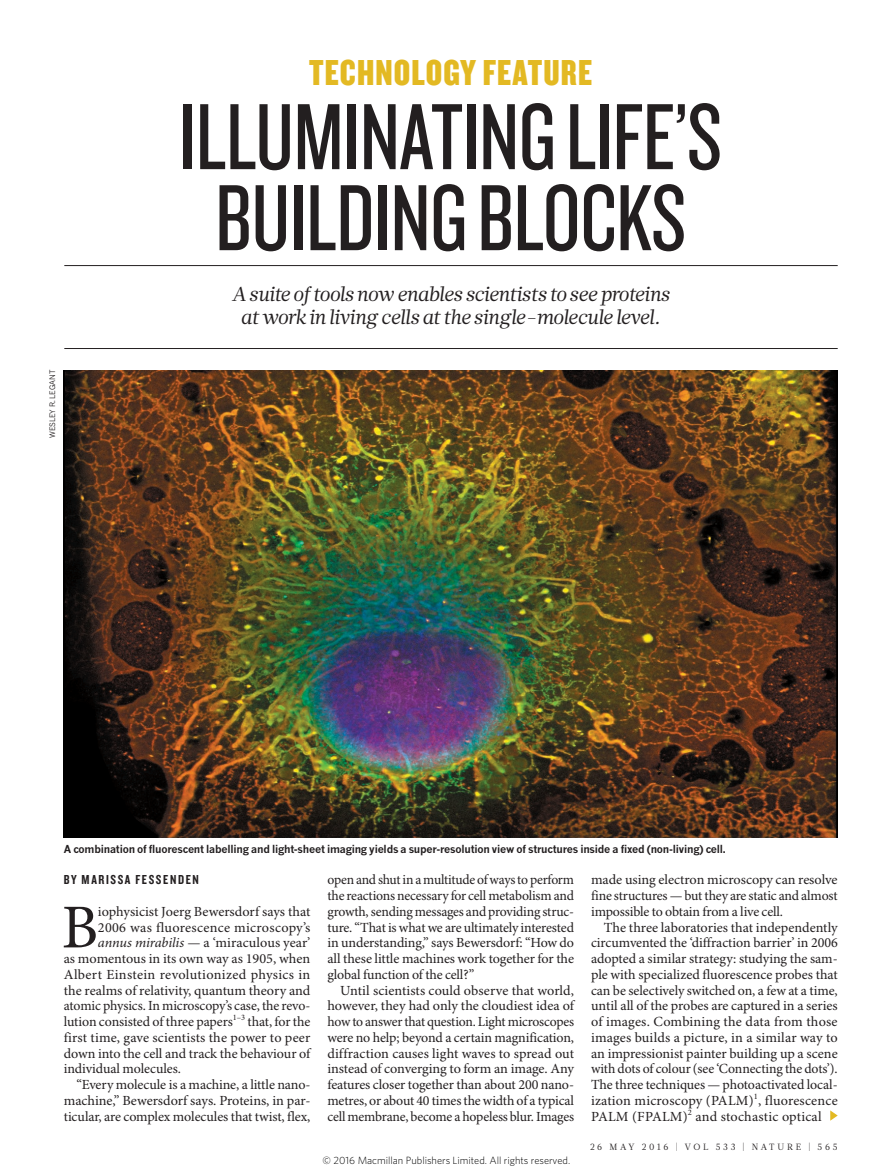
<style>
.page{position:relative;width:893px;height:1174px;background:#fff}
.page>*{position:absolute;margin:0;border:0;box-sizing:border-box;transform-origin:0 0}
.TECH_FEAT_HEAD{font:97.5px/81px "Knockout 28 Junior Feathrwt";letter-spacing:-.005em;color:#231f20;text-align:center}
.BODY_DROP_CAP{font:62.4px "Minion Pro";color:#231f20}
.t1{font:37.5px "Knockout 69 Full Liteweight";letter-spacing:.03em;color:#e3b923}
.INTRO{font:italic 20.25px/23.7px "Glosa Math";letter-spacing:-.01em;color:#231f20;text-align:center}
.BODY_INDENT{font:13.95px/15.8px "Minion Pro";letter-spacing:-.01em;color:#231f20;text-align:justify}
.BODY_DROP_CAP-2{font:13.95px "Minion Pro";color:#231f20}
.BODY_DROP_CAP-3{font:13.95px "Minion Pro";letter-spacing:.025em;color:#231f20}
.BODY_DROP_CAP-4{font:13.95px "Minion Pro";letter-spacing:.02em;color:#231f20}
.AUTHOR_BYLINE{font:13.5px "Knockout 49 Liteweight";letter-spacing:.12em;color:#231f20}
.PIC_CAPTION{font:700 10.8px "News Gothic MTOT";letter-spacing:-.02em;color:#231f20}
.t2{font:300 10.5px "Whitney";color:#000}
.t3{font:9px "Glosa Math";letter-spacing:.3em;color:#231f20}
.PIC_CREDIT{font:7.5px "News Gothic MTOT";color:#231f20}
.s1{font-style:italic}
</style>
<div class="page">
<img style="left:64px;top:370px;width:774px;height:467px">
<svg style="left:830px;top:1110px;width:8px;height:10px"></svg>
<hr style="left:64px;top:265px;width:774px;height:1px;background:#231f20">
<hr style="left:64px;top:348px;width:774px;height:1px;background:#231f20">
<p class="PIC_CREDIT" style="left:48px;top:438px;width:69px;rotate:-90deg">WESLEY R. LEGANT</p>
<h3 class="t1" style="left:309px;top:49px;width:285px">TECHNOLOGY FEATURE</h3>
<p class="TECH_FEAT_HEAD" style="left:179px;top:93px;width:544px">ILLUMINATING LIFE’S<br>BUILDING BLOCKS</p>
<p class="INTRO" style="left:232px;top:282px;width:439px">A suite of tools now enables scientists to see proteins at work in living cells at the single-molecule level.</p>
<p class="PIC_CAPTION" style="left:64px;top:842px;width:664px">A combination of fluorescent labelling and light-sheet imaging yields a super-resolution view of structures inside a fixed (non-living) cell.</p>
<p class="AUTHOR_BYLINE" style="left:64px;top:871px;width:137px">BY MARISSA FESSENDEN</p>
<p class="BODY_DROP_CAP" style="left:62px;top:890px;width:38px">B</p>
<p class="BODY_DROP_CAP-2" style="left:98px;top:903px;width:214px">iophysicist Joerg Bewersdorf says that</p>
<p class="BODY_DROP_CAP-4" style="left:98px;top:918px;width:214px">2006 was fluorescence microscopy’s</p>
<p class="BODY_DROP_CAP-2" style="left:98px;top:934px;width:214px"><span class="s1">annus mirabilis</span> — a ‘miraculous year’</p>
<p class="BODY_DROP_CAP-2" style="left:64px;top:950px;width:248px">as momentous in its own way as 1905, when</p>
<p class="BODY_DROP_CAP-3" style="left:64px;top:966px;width:248px">Albert Einstein revolutionized physics in</p>
<p class="BODY_DROP_CAP-2" style="left:64px;top:981px;width:248px">the realms of relativity, quantum theory and</p>
<p class="BODY_DROP_CAP-2" style="left:64px;top:997px;width:248px">atomic physics. In microscopy’s case, the revo-</p>
<p class="BODY_DROP_CAP-2" style="left:64px;top:1013px;width:248px">lution consisted of three papers<sup>1–3</sup> that, for the</p>
<p class="BODY_DROP_CAP-2" style="left:64px;top:1029px;width:248px">first time, gave scientists the power to peer</p>
<p class="BODY_DROP_CAP-2" style="left:64px;top:1044px;width:248px">down into the cell and track the behaviour of</p>
<p class="BODY_DROP_CAP-2" style="left:64px;top:1060px;width:119px">individual molecules.</p>
<p class="BODY_INDENT" style="left:64px;top:1077px;width:248px;text-indent:13px">“Every molecule is a machine, a little nano&shy;machine,” Bewersdorf says. Proteins, in par&shy;ticular, are complex molecules that twist, flex,</p>
<p class="BODY_INDENT" style="left:327px;top:872px;width:248px">open and shut in a multitude of ways to perform the reactions necessary for cell metabolism and growth, sending messages and providing struc&shy;ture. “That is what we are ultimately interested in understanding,” says Bewersdorf: “How do all these little machines work together for the global function of the cell?”</p>
<p class="BODY_INDENT" style="left:327px;top:983px;width:248px;text-indent:13px">Until scientists could observe that world, however, they had only the cloudiest idea of how to answer that question. Light microscopes were no help; beyond a certain magnification, diffraction causes light waves to spread out instead of converging to form an image. Any features closer together than about 200 nano&shy;metres, or about 40 times the width of a typical cell membrane, become a hopeless blur. Images</p>
<p class="t2" style="left:323px;top:1153px;width:249px">© 2016 Macmillan Publishers Limited. All rights reserved.</p>
<p class="BODY_INDENT" style="left:591px;top:872px;width:248px">made using electron microscopy can resolve fine structures — but they are static and almost impossible to obtain from a live cell.</p>
<p class="BODY_INDENT" style="left:591px;top:920px;width:248px;text-indent:13px">The three laboratories that independently circumvented the ‘diffraction barrier’ in 2006 adopted a similar strategy: studying the sam&shy;ple with specialized fluorescence probes that can be selectively switched on, a few at a time, until all of the probes are captured in a series of images. Combining the data from those images builds a picture, in a similar way to an impressionist painter building up a scene with dots of colour (see ‘Connecting the dots’).<br>The three techniques — photoactivated local&shy;ization microscopy (PALM)<sup>1</sup>, fluorescence PALM (FPALM)<sup>2</sup> and stochastic optical</p>
<p class="t3" style="left:590px;top:1141px;width:249px">26 MAY 2016 | VOL 533 | NATURE | 565</p>
</div>
